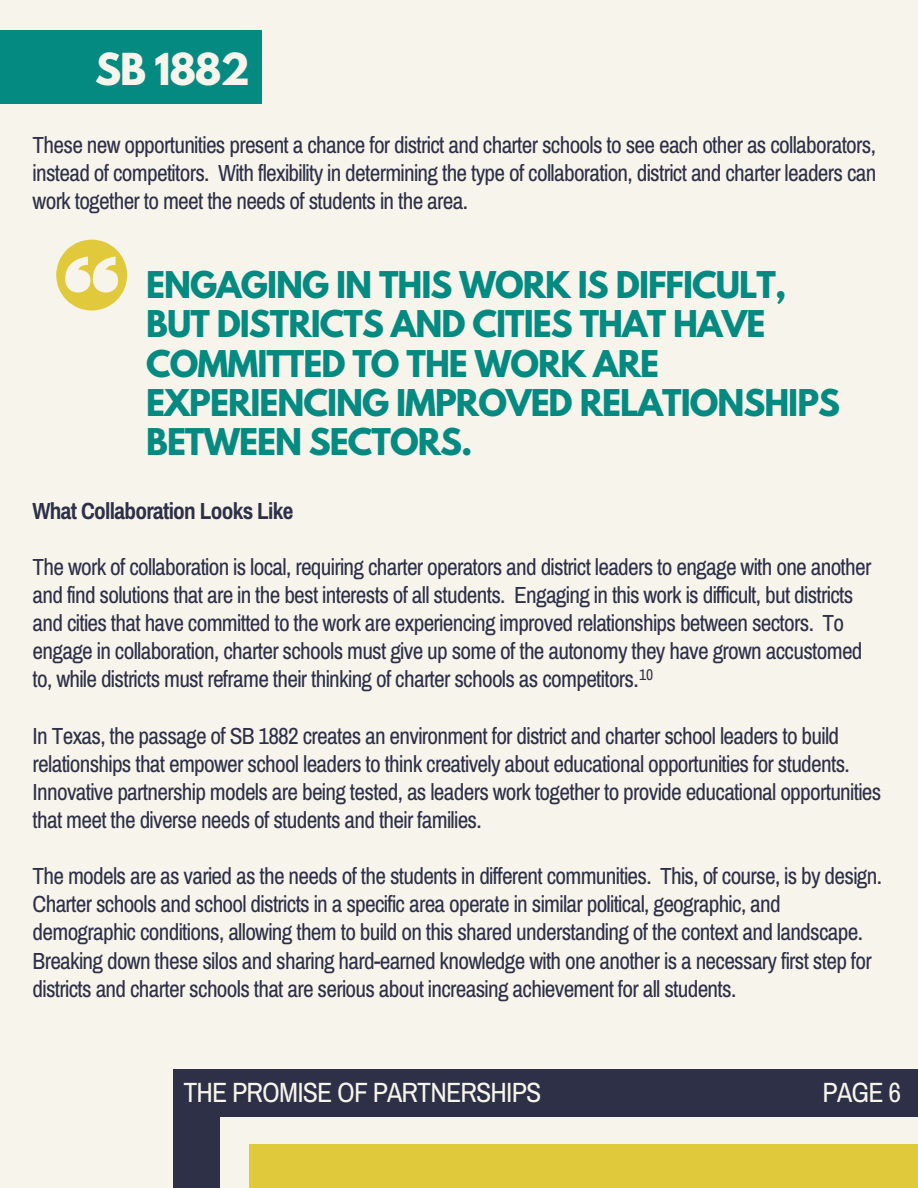
<style>
.page{position:relative;width:918px;height:1188px;background:#f7f4eb}
.page>*{position:absolute;margin:0;border:0;box-sizing:border-box;transform-origin:0 0}
.t1{font:700 39px "League Spartan";letter-spacing:-.03em;color:#f7f4eb}
.t2{font:700 32.7px/39.3px "League Spartan";letter-spacing:-.03em;color:#048a81}
.t3{font:27.9px "Archivo Narrow";letter-spacing:-.03em;color:#f7f4eb}
.t4{font:23.4px/28.2px "Archivo Narrow";letter-spacing:-.03em;color:#2d3047}
.t5{font:700 23.4px "Archivo Narrow";letter-spacing:-.03em;color:#2d3047}
.t6{font:15.6px "Archivo Narrow";color:#2d3047}
</style>
<div class="page">
<div style="left:173px;top:1069px;width:745px;height:119px;background:#2d3047"></div>
<div style="left:221px;top:1117px;width:697px;height:71px;background:#f7f4eb"></div>
<div style="left:249px;top:1144px;width:669px;height:44px;background:#e0ca3c"></div>
<div style="left:0;top:30px;width:262px;height:73px;background:#048a81"></div>
<svg style="left:56px;top:240px;width:71px;height:70px"></svg>
<h1 class="t1" style="left:95px;top:50px;width:156px">SB 1882</h1>
<p class="t4" style="left:33px;top:130px;width:845px;text-align:justify">These new opportunities present a chance for district and charter schools to see each other as collaborators, instead of competitors. With flexibility in determining the type of collaboration, district and charter leaders can work together to meet the needs of students in the area.</p>
<h2 class="t2" style="left:146px;top:269px;width:695px">ENGAGING IN THIS WORK IS DIFFICULT,<br>BUT DISTRICTS AND CITIES THAT HAVE<br>COMMITTED TO THE WORK ARE<br>EXPERIENCING IMPROVED RELATIONSHIPS<br>BETWEEN SECTORS.</h2>
<p class="t5" style="left:33px;top:497px;width:262px">What Collaboration Looks Like</p>
<p class="t4" style="left:33px;top:552px;width:840px">The work of collaboration is local, requiring charter operators and district leaders to engage with one another and find solutions that are in the best interests of all students. Engaging in this work is difficult, but districts and cities that have committed to the work are experiencing improved relationships between sectors. To engage in collaboration, charter schools must give up some of the autonomy they have grown accustomed to, while districts must reframe their thinking of charter schools as competitors.</p>
<p class="t4" style="left:33px;top:721px;width:850px">In Texas, the passage of SB 1882 creates an environment for district and charter school leaders to build relationships that empower school leaders to think creatively about educational opportunities for students.<br>Innovative partnership models are being tested, as leaders work together to provide educational opportunities that meet the diverse needs of students and their families.</p>
<p class="t4" style="left:33px;top:862px;width:851px">The models are as varied as the needs of the students in different communities. This, of course, is by design.<br>Charter schools and school districts in a specific area operate in similar political, geographic, and demographic conditions, allowing them to build on this shared understanding of the context and landscape.<br>Breaking down these silos and sharing hard-earned knowledge with one another is a necessary first step for districts and charter schools that are serious about increasing achievement for all students.</p>
<p class="t6" style="left:639px;top:665px;width:16px">10</p>
<p class="t3" style="left:183px;top:1076px;width:360px">THE PROMISE OF PARTNERSHIPS</p>
<p class="t3" style="left:823px;top:1076px;width:80px">PAGE 6</p>
</div>
